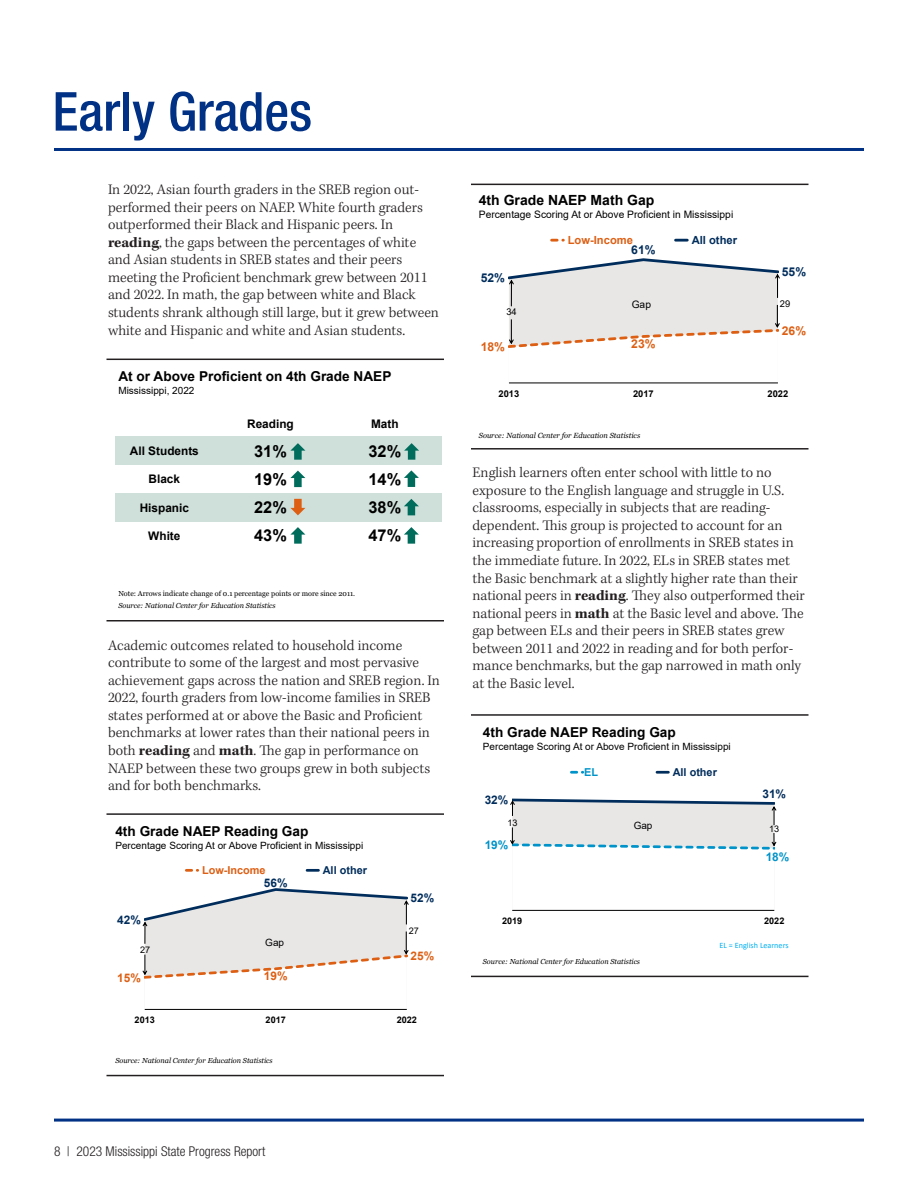
<style>
.page{position:relative;width:918px;height:1188px;background:#fff}
.page>*{position:absolute;margin:0;border:0;box-sizing:border-box;transform-origin:0 0}
.t1{font:500 condensed 53.85px "Helvetica Neue LT Pro";color:#003185}
.t2{font:700 16.35px "Arial";color:#000}
.text{font:300 15px/17.5px "Kepler Std";color:#231f20}
.t3{font:700 13.95px "Arial";color:#000}
.t4{font:700 13.65px "Arial";color:#000}
.t5{font:300 condensed 13.5px "Helvetica Neue LT Pro";color:#231f20}
.t6{font:700 12.15px "Arial";color:#dd5f13}
.t7{font:700 12.15px "Arial";color:#002d5c}
.t8{font:700 11.85px "Arial";color:#000}
.t9{font:700 11.85px "Arial";color:#002d5c}
.t10{font:700 11.85px "Arial";color:#dd5f13}
.t11{font:700 11.85px "Arial";color:#0093c9}
.t12{font:700 11.25px "Arial";color:#dd5f13}
.t13{font:700 11.25px "Arial";color:#002d5c}
.t14{font:700 10.95px "Arial";color:#002d5c}
.t15{font:700 10.95px "Arial";color:#dd5f13}
.t16{font:700 10.95px "Arial";color:#0093c9}
.t17{font:10.2px "Arial";color:#000}
.t18{font:10.05px "Arial";color:#000}
.t19{font:700 9.3px "Arial";color:#000}
.t20{font:9.3px "Arial";color:#000}
.t21{font:700 9.15px "Arial";color:#000}
.t22{font:9.15px "Arial";color:#000}
.t23{font:8.25px "Calibri";color:#00b0f0}
.t24{font:italic 7.5px "Georgia";color:#000}
.t25{font:italic 7.2px "Georgia";color:#000}
.t26{font:7.2px "Georgia";color:#000}
.s1{font-weight:700}
</style>
<div class="page">
<hr style="left:54px;top:1119px;width:810px;height:3px;background:#003185">
<hr style="left:54px;top:148px;width:810px;height:3px;background:#003185">
<hr style="left:106px;top:359px;width:338px;height:1px;background:#231f20">
<hr style="left:106px;top:620px;width:338px;height:2px;background:#231f20">
<div style="left:115px;top:437px;width:99px;height:28px;background:#cfe0db"></div>
<div style="left:214px;top:437px;width:113px;height:28px;background:#cfe0db"></div>
<div style="left:327px;top:437px;width:115px;height:28px;background:#cfe0db"></div>
<div style="left:115px;top:493px;width:99px;height:28px;background:#cfe0db"></div>
<div style="left:214px;top:493px;width:113px;height:28px;background:#cfe0db"></div>
<div style="left:327px;top:493px;width:115px;height:28px;background:#cfe0db"></div>
<svg style="left:404px;top:443px;width:15px;height:17px"></svg>
<svg style="left:404px;top:470px;width:15px;height:17px"></svg>
<svg style="left:404px;top:527px;width:15px;height:17px"></svg>
<svg style="left:290px;top:443px;width:15px;height:17px"></svg>
<svg style="left:290px;top:471px;width:15px;height:16px"></svg>
<svg style="left:290px;top:527px;width:15px;height:17px"></svg>
<svg style="left:290px;top:499px;width:15px;height:16px"></svg>
<svg style="left:404px;top:499px;width:15px;height:16px"></svg>
<hr style="left:106px;top:813px;width:338px;height:2px;background:#231f20">
<hr style="left:106px;top:1075px;width:338px;height:1px;background:#231f20">
<hr style="left:145px;top:1009px;width:262px;height:1px;background:#000">
<svg style="left:186px;top:869px;width:12px;height:3px"></svg>
<svg style="left:307px;top:869px;width:12px;height:3px"></svg>
<svg style="left:143px;top:888px;width:266px;height:121px"></svg>
<hr style="left:471px;top:184px;width:337px;height:1px;background:#231f20">
<hr style="left:471px;top:448px;width:337px;height:2px;background:#231f20">
<hr style="left:509px;top:383px;width:269px;height:1px;background:#000">
<svg style="left:552px;top:239px;width:11px;height:3px"></svg>
<svg style="left:676px;top:239px;width:11px;height:3px"></svg>
<svg style="left:509px;top:258px;width:271px;height:125px"></svg>
<hr style="left:471px;top:714px;width:337px;height:2px;background:#231f20">
<hr style="left:471px;top:976px;width:337px;height:1px;background:#231f20">
<hr style="left:512px;top:910px;width:262px;height:1px;background:#000">
<svg style="left:571px;top:771px;width:12px;height:3px"></svg>
<svg style="left:657px;top:771px;width:11px;height:3px"></svg>
<svg style="left:510px;top:798px;width:266px;height:112px"></svg>
<p class="t1" style="left:52px;top:79px;width:261px">Early Grades</p>
<p class="text" style="left:108px;top:181px;width:332px">In 2022, Asian fourth graders in the SREB region out&shy;performed their peers on NAEP. White fourth graders outperformed their Black and Hispanic peers. In <span class="s1">reading</span>, the gaps between the percentages of white and Asian students in SREB states and their peers meeting the Proficient benchmark grew between 2011 and 2022. In math, the gap between white and Black students shrank although still large, but it grew between white and Hispanic and white and Asian students.</p>
<p class="t4" style="left:118px;top:367px;width:275px">At or Above Proficient on 4th Grade NAEP</p>
<p class="t18" style="left:118px;top:384px;width:78px">Mississippi, 2022</p>
<p class="t8" style="left:247px;top:415px;width:48px">Reading</p>
<p class="t8" style="left:371px;top:415px;width:29px">Math</p>
<p class="t8" style="left:130px;top:443px;width:71px">All Students</p>
<p class="t2" style="left:254px;top:440px;width:34px">31%</p>
<p class="t2" style="left:369px;top:440px;width:34px">32%</p>
<p class="t8" style="left:149px;top:471px;width:33px">Black</p>
<p class="t2" style="left:254px;top:468px;width:34px">19%</p>
<p class="t2" style="left:369px;top:468px;width:34px">14%</p>
<p class="t8" style="left:140px;top:499px;width:51px">Hispanic</p>
<p class="t2" style="left:254px;top:496px;width:34px">22%</p>
<p class="t2" style="left:369px;top:496px;width:34px">38%</p>
<p class="t8" style="left:148px;top:527px;width:34px">White</p>
<p class="t2" style="left:254px;top:524px;width:34px">43%</p>
<p class="t2" style="left:369px;top:524px;width:34px">47%</p>
<p class="t26" style="left:118px;top:589px;width:238px">Note: Arrows indicate change of 0.1 percentage points or more since 2011.</p>
<p class="t25" style="left:118px;top:601px;width:159px">Source: National Center for Education Statistics</p>
<p class="text" style="left:108px;top:637px;width:333px">Academic outcomes related to household income contribute to some of the largest and most pervasive achievement gaps across the nation and SREB region. In 2022, fourth graders from low-income families in SREB states performed at or above the Basic and Proficient benchmarks at lower rates than their national peers in both <span class="s1">reading</span> and <span class="s1">math</span>. The gap in performance on NAEP between these two groups grew in both subjects and for both benchmarks.</p>
<p class="t4" style="left:115px;top:821px;width:194px">4th Grade NAEP Reading Gap</p>
<p class="t18" style="left:115px;top:838px;width:249px">Percentage Scoring At or Above Proficient in Mississippi</p>
<p class="t15" style="left:202px;top:862px;width:65px">Low-Income</p>
<p class="t14" style="left:323px;top:862px;width:46px">All other</p>
<p class="t9" style="left:117px;top:911px;width:25px">42%</p>
<p class="t22" style="left:140px;top:943px;width:12px">27</p>
<p class="t9" style="left:264px;top:874px;width:25px">56%</p>
<p class="t18" style="left:265px;top:936px;width:20px">Gap</p>
<p class="t10" style="left:117px;top:969px;width:25px">15%</p>
<p class="t10" style="left:264px;top:967px;width:25px">19%</p>
<p class="t9" style="left:411px;top:890px;width:25px">52%</p>
<p class="t22" style="left:409px;top:924px;width:12px">27</p>
<p class="t10" style="left:411px;top:948px;width:25px">25%</p>
<p class="t21" style="left:135px;top:1013px;width:22px">2013</p>
<p class="t21" style="left:266px;top:1013px;width:22px">2017</p>
<p class="t21" style="left:397px;top:1013px;width:22px">2022</p>
<p class="t25" style="left:115px;top:1056px;width:159px">Source: National Center for Education Statistics</p>
<p class="t5" style="left:54px;top:1143px;width:213px">8 | 2023 Mississippi State Progress Report</p>
<p class="t3" style="left:479px;top:190px;width:177px">4th Grade NAEP Math Gap</p>
<p class="t17" style="left:479px;top:207px;width:256px">Percentage Scoring At or Above Proficient in Mississippi</p>
<p class="t7" style="left:481px;top:269px;width:26px">52%</p>
<p class="t20" style="left:506px;top:306px;width:12px">34</p>
<p class="t12" style="left:568px;top:232px;width:67px">Low-Income</p>
<p class="t13" style="left:692px;top:232px;width:47px">All other</p>
<p class="t7" style="left:631px;top:241px;width:26px">61%</p>
<p class="t17" style="left:632px;top:297px;width:21px">Gap</p>
<p class="t6" style="left:481px;top:338px;width:26px">18%</p>
<p class="t6" style="left:631px;top:335px;width:26px">23%</p>
<p class="t7" style="left:782px;top:263px;width:26px">55%</p>
<p class="t20" style="left:780px;top:298px;width:12px">29</p>
<p class="t6" style="left:782px;top:322px;width:26px">26%</p>
<p class="t19" style="left:499px;top:387px;width:22px">2013</p>
<p class="t19" style="left:633px;top:387px;width:22px">2017</p>
<p class="t19" style="left:768px;top:387px;width:22px">2022</p>
<p class="t24" style="left:479px;top:431px;width:163px">Source: National Center for Education Statistics</p>
<p class="text" style="left:472px;top:464px;width:334px">English learners often enter school with little to no exposure to the English language and struggle in U.S. classrooms, especially in subjects that are reading&shy;dependent. This group is projected to account for an increasing proportion of enrollments in SREB states in the immediate future. In 2022, ELs in SREB states met the Basic benchmark at a slightly higher rate than their national peers in <span class="s1">reading</span>. They also outperformed their national peers in <span class="s1">math</span> at the Basic level and above. The gap between ELs and their peers in SREB states grew between 2011 and 2022 in reading and for both perfor&shy;mance benchmarks, but the gap narrowed in math only at the Basic level.</p>
<p class="t4" style="left:483px;top:722px;width:194px">4th Grade NAEP Reading Gap</p>
<p class="t18" style="left:483px;top:739px;width:249px">Percentage Scoring At or Above Proficient in Mississippi</p>
<p class="t9" style="left:485px;top:792px;width:25px">32%</p>
<p class="t22" style="left:507px;top:816px;width:12px">13</p>
<p class="t11" style="left:485px;top:837px;width:25px">19%</p>
<p class="t16" style="left:584px;top:764px;width:15px">EL</p>
<p class="t14" style="left:673px;top:764px;width:46px">All other</p>
<p class="t18" style="left:634px;top:818px;width:20px">Gap</p>
<p class="t9" style="left:762px;top:785px;width:25px">31%</p>
<p class="t22" style="left:769px;top:823px;width:12px">13</p>
<p class="t11" style="left:766px;top:848px;width:25px">18%</p>
<p class="t21" style="left:502px;top:914px;width:22px">2019</p>
<p class="t21" style="left:764px;top:914px;width:22px">2022</p>
<p class="t25" style="left:483px;top:957px;width:159px">Source: National Center for Education Statistics</p>
<p class="t23" style="left:719px;top:940px;width:71px">EL = English Learners</p>
</div>
